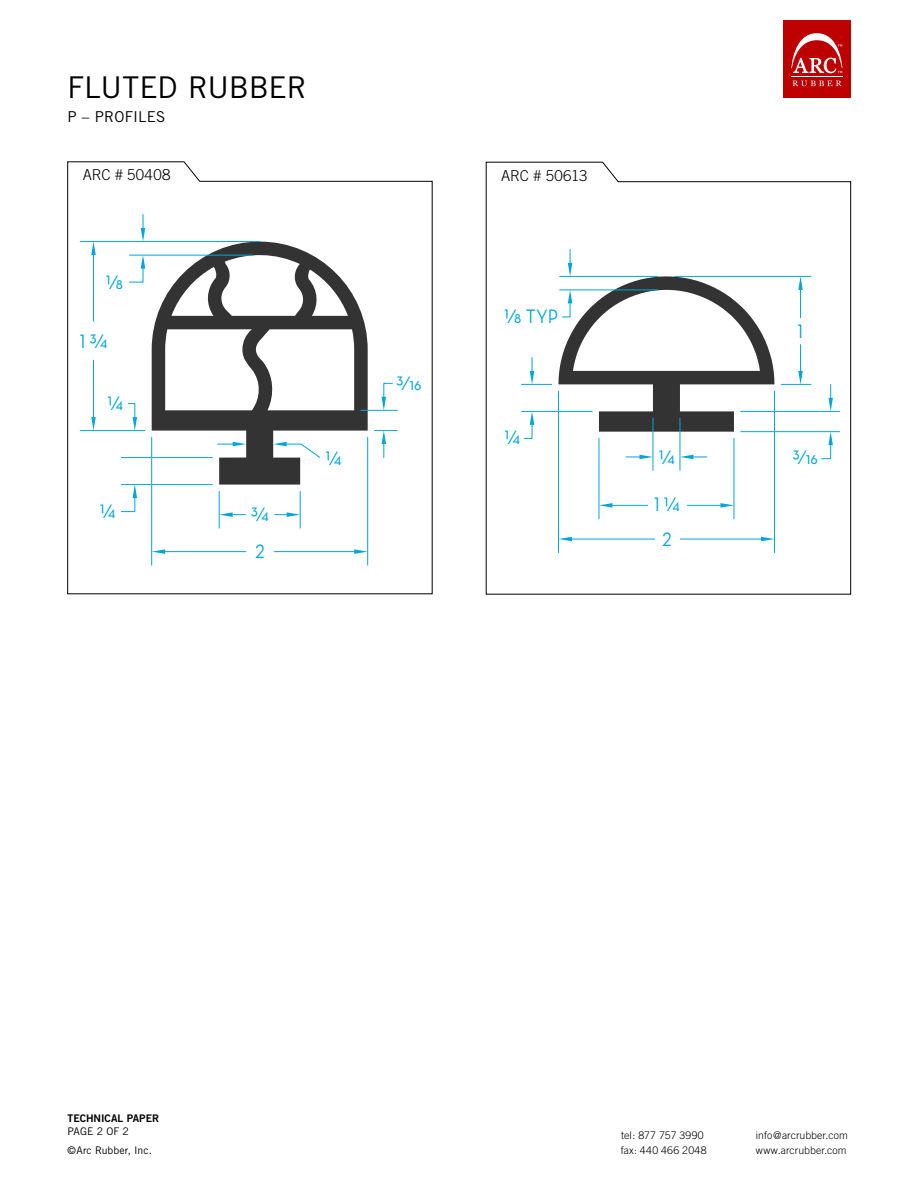
<style>
.page{position:relative;width:918px;height:1188px;background:#fff}
.page>*{position:absolute;margin:0;border:0;box-sizing:border-box;transform-origin:0 0}
.t1{font:30px "Trade Gothic";letter-spacing:-.005em;color:#000}
.t2{font:19.8px/35px "Neutra Text Book Fractions";color:#00a7d8;text-align:center;scale:.91 1}
.t3{font:15px "Trade Gothic";letter-spacing:.02em;color:#000}
.t4{font:300 15px "Trade Gothic";letter-spacing:-.015em;color:#000}
.t5{font:300 15px "Trade Gothic";letter-spacing:.01em;color:#000}
.t6{font:300 10.5px "Trade Gothic";letter-spacing:.01em;color:#000}
.t7{font:10.5px/19.4px "Trade Gothic";letter-spacing:.005em;color:#000}
.t8{font:300 10.5px "Trade Gothic";letter-spacing:.035em;color:#000}
.t9{font:10.5px "Trade Gothic Bold Two";color:#000}
.s1{font-family:"Neutra Text"}
</style>
<div class="page">
<div style="left:783px;top:20px;width:67px;height:78px;background:#bd0000"></div>
<svg style="left:793px;top:81px;width:49px;height:5px"></svg>
<svg style="left:791px;top:33px;width:51px;height:40px"></svg>
<hr style="left:791px;top:77px;width:51px;height:1px;background:#fff">
<svg style="left:486px;top:162px;width:365px;height:433px"></svg>
<svg style="left:67px;top:161px;width:366px;height:433px"></svg>
<h1 class="t1" style="left:68px;top:69px;width:231px">FLUTED RUBBER</h1>
<h3 class="t3" style="left:68px;top:107px;width:99px">P – PROFILES</h3>
<h3 class="t5" style="left:83px;top:166px;width:89px">ARC # 50408</h3>
<h2 class="t2" style="left:106px;top:266px;width:20px">B/i</h2>
<h2 class="t2" style="left:80px;top:325px;width:32px">1 D/e</h2>
<h2 class="t2" style="left:108px;top:387px;width:19px">B/e</h2>
<h2 class="t2" style="left:100px;top:495px;width:19px">B/e</h2>
<h2 class="t2" style="left:251px;top:498px;width:21px">D/e</h2>
<h2 class="t2" style="left:255px;top:535px;width:12px">2</h2>
<h2 class="t2" style="left:326px;top:442px;width:19px">B/e</h2>
<h2 class="t2" style="left:396px;top:367px;width:29px">D/bg</h2>
<h3 class="t4" style="left:501px;top:166px;width:88px">ARC # 50613</h3>
<h2 class="t2" style="left:505px;top:300px;width:60px">B/i <span class="s1">TYP</span></h2>
<h2 class="t2" style="left:505px;top:421px;width:19px">B/e</h2>
<h2 class="t2" style="left:798px;top:315px;width:8px">1</h2>
<h2 class="t2" style="left:659px;top:441px;width:19px">B/e</h2>
<h2 class="t2" style="left:793px;top:441px;width:29px">D/bg</h2>
<h2 class="t2" style="left:654px;top:488px;width:30px">1 B/e<br>2</h2>
<p class="t9" style="left:68px;top:1112px;width:93px">TECHNICAL PAPER</p>
<p class="t7" style="left:68px;top:1121px;width:86px">PAGE 2 OF 2 ©ARC RUBBER, I NC.</p>
<p class="t6" style="left:621px;top:1129px;width:84px">tel: 877 757 3990</p>
<p class="t6" style="left:756px;top:1129px;width:93px">info@arcrubber.com</p>
<p class="t8" style="left:621px;top:1144px;width:87px">fax: 440 466 2048</p>
<p class="t6" style="left:756px;top:1144px;width:92px">www.arcrubber.com</p>
</div>
